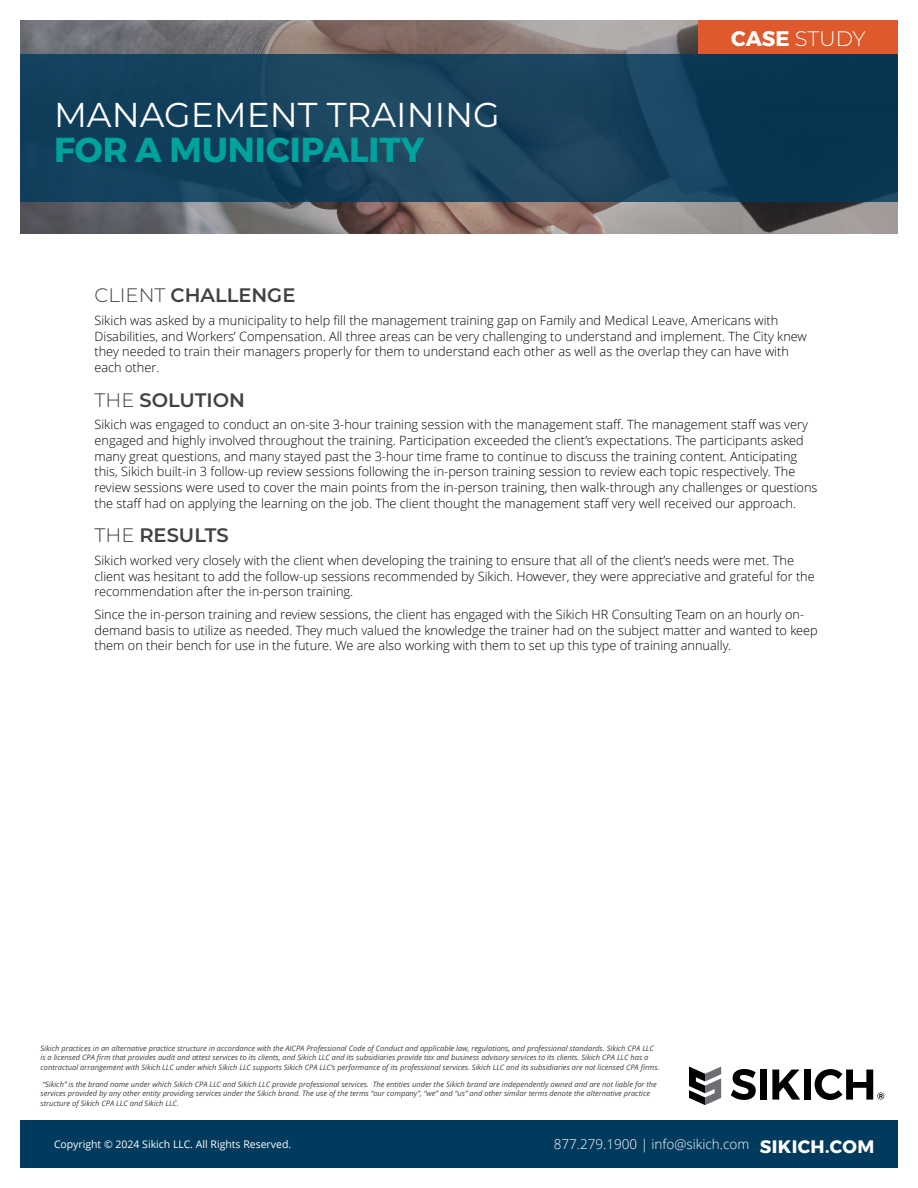
<style>
.page{position:relative;width:918px;height:1188px;background:#fff}
.page>*{position:absolute;margin:0;border:0;box-sizing:border-box;transform-origin:0 0}
.t1{font:34.5px "Montserrat";color:#fff}
.t2{font:700 34.5px "Montserrat";color:#00a29d}
.t3{font:300 21px "Montserrat";letter-spacing:-.01em;color:#fff}
.t4{font:600 19.5px "Montserrat";color:#414042}
.t5{font:300 13.5px "Open Sans";color:#fff}
.t6{font:300 12.75px/15.8px "Open Sans";color:#000}
.t7{font:10.5px "Open Sans";color:#fff}
.t8{font:italic 7.5px/9.8px "Open Sans";color:#414042}
.s1{font-weight:700}
.s2{font-weight:300}
.s3{font-family:"Montserrat";font-weight:700;font-size:18px}
</style>
<div class="page">
<div style="left:20px;top:1120px;width:878px;height:48px;background:#003a5d"></div>
<img style="left:20px;top:20px;width:878px;height:213px">
<svg style="left:20px;top:54px;width:878px;height:147px;background:#133f5b"></svg>
<div style="left:699px;top:20px;width:199px;height:34px;background:#de592b"></div>
<svg style="left:731px;top:1069px;width:25px;height:31px"></svg>
<div style="left:760px;top:1070px;width:7px;height:30px;background:#000"></div>
<svg style="left:772px;top:1070px;width:28px;height:30px"></svg>
<div style="left:804px;top:1070px;width:6px;height:30px;background:#000"></div>
<svg style="left:815px;top:1069px;width:69px;height:31px"></svg>
<svg style="left:689px;top:1067px;width:32px;height:38px"></svg>
<h1 class="t1" style="left:54px;top:91px;width:447px">MANAGEMENT TRAINING</h1>
<h1 class="t2" style="left:54px;top:122px;width:372px">FOR A MUNICIPALITY</h1>
<h2 class="t3" style="left:731px;top:24px;width:136px"><span class="s1">CASE</span> STUDY</h2>
<h3 class="t4" style="left:94px;top:282px;width:202px"><span class="s2">CLIENT</span> CHALLENGE</h3>
<p class="t6" style="left:94px;top:312px;width:714px">Sikich was asked by a municipality to help fill the management training gap on Family and Medical Leave, Americans with Disabilities, and Workers’ Compensation. All three areas can be very challenging to understand and implement. The City knew they needed to train their managers properly for them to understand each other as well as the overlap they can have with each other.</p>
<h3 class="t4" style="left:94px;top:386px;width:152px"><span class="s2">THE</span> SOLUTION</h3>
<p class="t6" style="left:94px;top:416px;width:725px">Sikich was engaged to conduct an on-site 3-hour training session with the management staff. The management staff was very engaged and highly involved throughout the training. Participation exceeded the client’s expectations. The participants asked many great questions, and many stayed past the 3-hour time frame to continue to discuss the training content. Anticipating this, Sikich built-in 3 follow-up review sessions following the in-person training session to review each topic respectively. The review sessions were used to cover the main points from the in-person training, then walk-through any challenges or questions the staff had on applying the learning on the job. The client thought the management staff very well received our approach.</p>
<h3 class="t4" style="left:94px;top:522px;width:136px"><span class="s2">THE</span> RESULTS</h3>
<p class="t6" style="left:94px;top:552px;width:722px">Sikich worked very closely with the client when developing the training to ensure that all of the client’s needs were met. The client was hesitant to add the follow-up sessions recommended by Sikich. However, they were appreciative and grateful for the recommendation after the in-person training.</p>
<p class="t6" style="left:94px;top:606px;width:725px">Since the in-person training and review sessions, the client has engaged with the Sikich HR Consulting Team on an hourly on&shy;demand basis to utilize as needed. They much valued the knowledge the trainer had on the subject matter and wanted to keep them on their bench for use in the future. We are also working with them to set up this type of training annually.</p>
<p class="t8" style="left:40px;top:1043px;width:621px">Sikich practices in an alternative practice structure in accordance with the AICPA Professional Code of Conduct and applicable law, regulations, and professional standards. Sikich CPA LLC is a licensed CPA firm that provides audit and attest services to its clients, and Sikich LLC and its subsidiaries provide tax and business advisory services to its clients. Sikich CPA LLC has a contractual arrangement with Sikich LLC under which Sikich LLC supports Sikich CPA LLC’s performance of its professional services. Sikich LLC and its subsidiaries are not licensed CPA firms.</p>
<p class="t8" style="left:40px;top:1079px;width:618px">“Sikich” is the brand name under which Sikich CPA LLC and Sikich LLC provide professional services. The entities under the Sikich brand are independently owned and are not liable for the services provided by any other entity providing services under the Sikich brand. The use of the terms “our company”, “we” and “us” and other similar terms denote the alternative practice structure of Sikich CPA LLC and Sikich LLC.</p>
<p class="t7" style="left:54px;top:1137px;width:239px">Copyright © 2024 Sikich LLC. All Rights Reserved.</p>
<p class="t5" style="left:554px;top:1135px;width:322px">877.279.1900 | info@sikich.com <span class="s3">SIKICH.COM</span></p>
</div>
